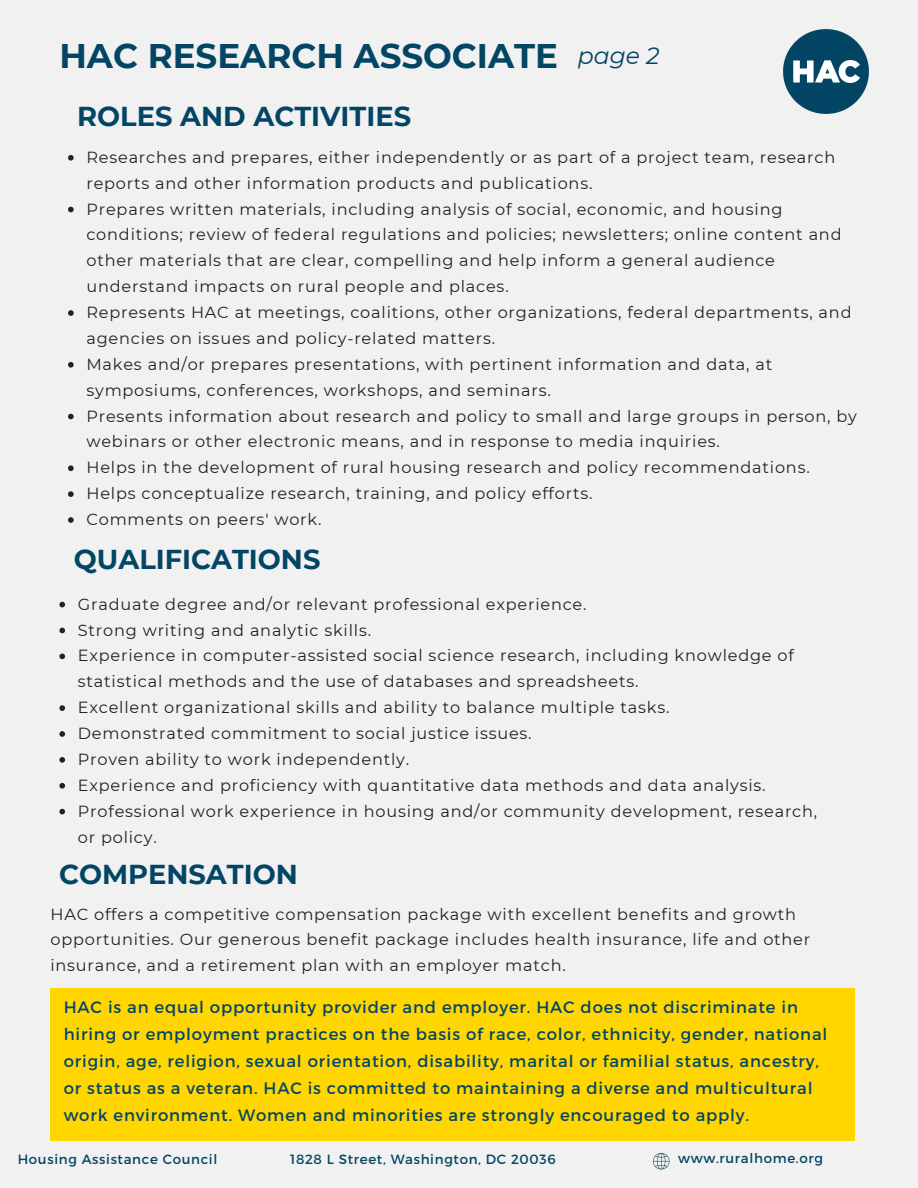
<style>
.page{position:relative;width:918px;height:1188px;background:#f1f1f1}
.page>*{position:absolute;margin:0;border:0;box-sizing:border-box;transform-origin:0 0}
.t1{font:700 34.05px "Montserrat";color:#034564}
.t2{font:700 27.3px "Montserrat";color:#034564}
.t3{font:italic 23.55px "Montserrat";color:#034564}
.t4{font:16.5px/27px "Montserrat";letter-spacing:.05em;color:#034564}
.t5{font:16.05px/25.8px "Montserrat";letter-spacing:.05em;color:#212121}
.t6{font:13.35px "Montserrat";letter-spacing:.05em;color:#034564}
</style>
<div class="page">
<div style="left:50px;top:988px;width:805px;height:152px;background:#ffd600"></div>
<svg style="left:653px;top:1153px;width:16px;height:16px"></svg>
<img style="left:784px;top:29px;width:84px;height:85px">
<svg style="left:68px;top:155px;width:6px;height:6px"></svg>
<svg style="left:68px;top:207px;width:6px;height:5px"></svg>
<svg style="left:68px;top:310px;width:6px;height:6px"></svg>
<svg style="left:68px;top:362px;width:6px;height:6px"></svg>
<svg style="left:68px;top:414px;width:6px;height:5px"></svg>
<svg style="left:68px;top:465px;width:6px;height:6px"></svg>
<svg style="left:68px;top:491px;width:6px;height:6px"></svg>
<svg style="left:68px;top:517px;width:6px;height:6px"></svg>
<svg style="left:59px;top:602px;width:6px;height:5px"></svg>
<svg style="left:59px;top:628px;width:6px;height:5px"></svg>
<svg style="left:59px;top:654px;width:6px;height:5px"></svg>
<svg style="left:59px;top:705px;width:6px;height:6px"></svg>
<svg style="left:59px;top:731px;width:6px;height:6px"></svg>
<svg style="left:59px;top:757px;width:6px;height:6px"></svg>
<svg style="left:59px;top:783px;width:6px;height:6px"></svg>
<svg style="left:59px;top:809px;width:6px;height:5px"></svg>
<p class="t1" style="left:59px;top:35px;width:500px">HAC RESEARCH ASSOCIATE</p>
<p class="t2" style="left:77px;top:100px;width:335px">ROLES AND ACTIVITIES</p>
<p class="t3" style="left:578px;top:42px;width:84px">page 2</p>
<h3 class="t5" style="left:86px;top:144px;width:750px">Researches and prepares, either independently or as part of a project team, research reports and other information products and publications.</h3>
<h2 class="t5" style="left:86px;top:196px;width:757px">Prepares written materials, including analysis of social, economic, and housing conditions; review of federal regulations and policies; newsletters; online content and other materials that are clear, compelling and help inform a general audience understand impacts on rural people and places.</h2>
<p class="t5" style="left:86px;top:299px;width:767px">Represents HAC at meetings, coalitions, other organizations, federal departments, and agencies on issues and policy-related matters.</p>
<p class="t5" style="left:86px;top:351px;width:687px">Makes and/or prepares presentations, with pertinent information and data, at symposiums, conferences, workshops, and seminars.</p>
<p class="t5" style="left:86px;top:403px;width:772px">Presents information about research and policy to small and large groups in person, by webinars or other electronic means, and in response to media inquiries.</p>
<p class="t5" style="left:86px;top:455px;width:725px">Helps in the development of rural housing research and policy recommendations.</p>
<p class="t5" style="left:86px;top:481px;width:508px">Helps conceptualize research, training, and policy efforts.</p>
<p class="t5" style="left:86px;top:506px;width:237px">Comments on peers' work.</p>
<h1 class="t2" style="left:74px;top:542px;width:248px">QUALIFICATIONS</h1>
<p class="t5" style="left:78px;top:591px;width:510px">Graduate degree and/or relevant professional experience.</p>
<p class="t5" style="left:78px;top:617px;width:295px">Strong writing and analytic skills.</p>
<p class="t5" style="left:78px;top:643px;width:718px">Experience in computer-assisted social science research, including knowledge of statistical methods and the use of databases and spreadsheets.</p>
<p class="t5" style="left:78px;top:695px;width:593px">Excellent organizational skills and ability to balance multiple tasks.</p>
<h2 class="t5" style="left:78px;top:720px;width:455px">Demonstrated commitment to social justice issues.</h2>
<h4 class="t5" style="left:78px;top:746px;width:333px">Proven ability to work independently.</h4>
<h4 class="t5" style="left:78px;top:772px;width:689px">Experience and proficiency with quantitative data methods and data analysis.</h4>
<p class="t5" style="left:78px;top:798px;width:741px">Professional work experience in housing and/or community development, research, or policy.</p>
<p class="t2" style="left:59px;top:858px;width:240px">COMPENSATION</p>
<p class="t5" style="left:50px;top:901px;width:761px">HAC offers a competitive compensation package with excellent benefits and growth opportunities. Our generous benefit package includes health insurance, life and other insurance, and a retirement plan with an employer match.</p>
<p class="t4" style="left:64px;top:992px;width:765px">HAC is an equal opportunity provider and employer. HAC does not discriminate in hiring or employment practices on the basis of race, color, ethnicity, gender, national origin, age, religion, sexual orientation, disability, marital or familial status, ancestry, or status as a veteran. HAC is committed to maintaining a diverse and multicultural work environment. Women and minorities are strongly encouraged to apply.</p>
<p class="t6" style="left:18px;top:1151px;width:201px">Housing Assistance Council</p>
<p class="t6" style="left:290px;top:1151px;width:267px">1828 L Street, Washington, DC 20036</p>
<h2 class="t6" style="left:678px;top:1149px;width:146px">www.ruralhome.org</h2>
</div>
